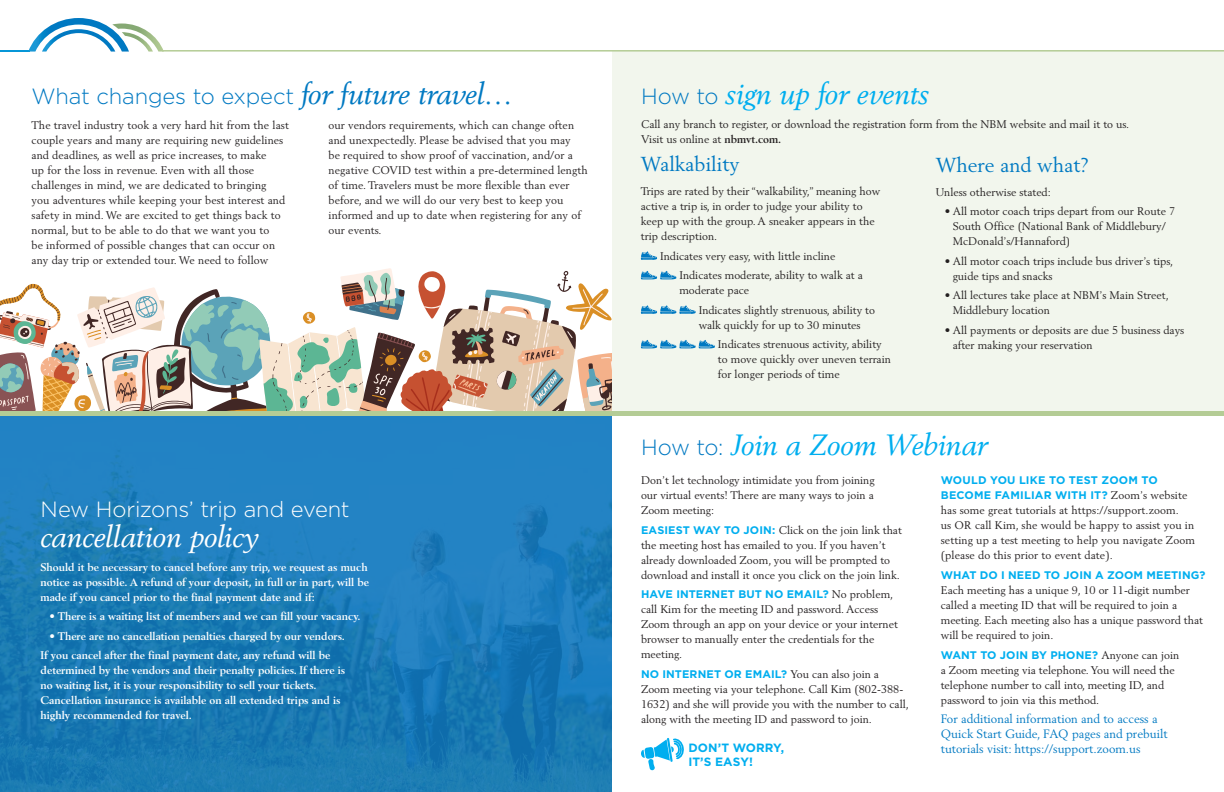
<style>
.page{position:relative;width:1224px;height:792px;background:#fff}
.page>*{position:absolute;margin:0;border:0;box-sizing:border-box;transform-origin:0 0}
.t1{font:italic 29px "Berling LT Std";letter-spacing:-.005em;color:#00aeef}
.t2{font:italic 29px "Berling LT Std";color:#fff}
.t3{font:300 22px "Gotham";letter-spacing:-.005em;color:#0079c2}
.t4{font:300 22px "Gotham";letter-spacing:-.01em;color:#fff}
.t5{font:20px "Berling LT Std";color:#0079c2}
.t6{font:12px/15px "Berling LT Std";color:#0079c2}
.t7{font:700 12px/14px "Gotham";color:#00aeef}
.t8{font:11px/15px "Berling LT Std";color:#231f20}
.t9{font:700 11px/15px "Berling LT Std";color:#fff}
.t10{font:700 11px/15px "Gotham";letter-spacing:.01em;color:#00aeef}
.s1{font-family:"Berling LT Std";font-weight:400;font-style:italic;font-size:29px}
.s2{font-family:"Gotham";font-weight:300;font-style:normal;font-size:22px;color:#0079c2}
.s3{font-weight:700}
.s4{font-family:"Gotham";font-weight:700;color:#00aeef}
.s5{font-family:"Berling LT Std";font-weight:400;color:#231f20}
</style>
<div class="page">
<div style="left:612px;top:52px;width:612px;height:360px;background:#f2f6ed"></div>
<div style="left:0;top:416px;width:612px;height:376px;background:linear-gradient(to bottom,#2484c6,#1676ae)"></div>
<svg style="left:641px;top:251px;width:16px;height:9px"></svg>
<svg style="left:641px;top:271px;width:35px;height:8px"></svg>
<svg style="left:641px;top:305px;width:55px;height:9px"></svg>
<svg style="left:641px;top:340px;width:74px;height:8px"></svg>
<svg style="left:641px;top:738px;width:43px;height:32px"></svg>
<svg style="left:0;top:268px;width:612px;height:144px"></svg>
<hr style="left:0;top:412px;width:1224px;height:4px;background:#b4cc95">
<hr style="left:0;top:50px;width:29px;height:2px;background:#0696d7">
<svg style="left:29px;top:18px;width:134px;height:34px"></svg>
<hr style="left:162px;top:50px;width:1062px;height:2px;background:#b4cc95">
<h2 class="t3" style="left:32px;top:84px;width:484px">What changes to expect <span class="s1">for future travel…</span></h2>
<p class="t8" style="left:32px;top:117px;width:259px">The travel industry took a very hard hit from the last couple years and many are requiring new guidelines and deadlines, as well as price increases, to make<br>up for the loss in revenue. Even with all those challenges in mind, we are dedicated to bringing<br>you adventures while keeping your best interest and safety in mind. We are excited to get things back to normal, but to be able to do that we want you to<br>be informed of possible changes that can occur on any day trip or extended tour. We need to follow</p>
<p class="t8" style="left:328px;top:117px;width:261px">our vendors requirements, which can change often and unexpectedly. Please be advised that you may<br>be required to show proof of vaccination, and/or a negative COVID test within a pre-determined length of time. Travelers must be more flexible than ever before, and we will do our very best to keep you informed and up to date when registering for any of our events.</p>
<h2 class="t4" style="left:41px;top:497px;width:311px">New Horizons’ trip and event</h2>
<h1 class="t2" style="left:41px;top:519px;width:220px">cancellation policy</h1>
<p class="t9" style="left:41px;top:559px;width:330px">Should it be necessary to cancel before any trip, we request as much notice as possible. A refund of your deposit, in full or in part, will be made if you cancel prior to the final payment date and if:</p>
<p class="t9" style="left:50px;top:609px;width:313px">• There is a waiting list of members and we can fill your vacancy.</p>
<p class="t9" style="left:41px;top:626px;width:306px;line-height:19.5px;text-indent:9px">• There are no cancellation penalties charged by our vendors.<br>If you cancel after the final payment date, any refund will be</p>
<p class="t9" style="left:41px;top:663px;width:306px">determined by the vendors and their penalty policies. If there is no waiting list, it is your responsibility to sell your tickets.<br>Cancellation insurance is available on all extended trips and is highly recommended for travel.</p>
<h1 class="t1" style="left:641px;top:76px;width:290px"><span class="s2">How to</span> sign up for events</h1>
<p class="t8" style="left:641px;top:116px;width:490px">Call any branch to register, or download the registration form from the NBM website and mail it to us.<br>Visit us online at <span class="s3">nbmvt.com.</span></p>
<h3 class="t5" style="left:936px;top:152px;width:155px">Where and what?</h3>
<p class="t8" style="left:936px;top:184px;width:117px">Unless otherwise stated:</p>
<p class="t8" style="left:953px;top:204px;width:224px;text-indent:-8px">• All motor coach trips depart from our Route 7<br>South Office (National Bank of Middlebury/<br>McDonald’s/Hannaford)</p>
<p class="t8" style="left:953px;top:253px;width:222px;text-indent:-8px">• All motor coach trips include bus driver’s tips, guide tips and snacks</p>
<p class="t8" style="left:953px;top:288px;width:218px;text-indent:-8px">• All lectures take place at NBM’s Main Street,<br>Middlebury location</p>
<p class="t8" style="left:953px;top:322px;width:233px;text-indent:-8px">• All payments or deposits are due 5 business days after making your reservation</p>
<h3 class="t5" style="left:641px;top:152px;width:100px">Walkability</h3>
<p class="t8" style="left:641px;top:184px;width:241px">Trips are rated by their “walkability,” meaning how active a trip is, in order to judge your ability to keep up with the group. A sneaker appears in the trip description.</p>
<p class="t8" style="left:679px;top:246px;width:185px;line-height:19.5px;text-indent:-19px">Indicates very easy, with little incline<br>Indicates moderate, ability to walk at a</p>
<p class="t8" style="left:699px;top:281px;width:178px;line-height:19.5px;text-indent:-19px">moderate pace<br>Indicates slightly strenuous, ability to</p>
<p class="t8" style="left:718px;top:315px;width:165px;line-height:19.5px;text-indent:-19px">walk quickly for up to 30 minutes<br>Indicates strenuous activity, ability</p>
<p class="t8" style="left:718px;top:352px;width:174px">to move quickly over uneven terrain for longer periods of time</p>
<h1 class="t1" style="left:641px;top:428px;width:348px"><span class="s2">How to:</span> Join a Zoom Webinar</h1>
<p class="t8" style="left:641px;top:473px;width:235px;text-align:justify">Don’t let technology intimidate you from joining our virtual events! There are many ways to join a Zoom meeting:</p>
<p class="t8" style="left:641px;top:522px;width:262px"><span class="s4">EASIEST WAY TO JOIN:</span> Click on the join link that the meeting host has emailed to you. If you haven’t already downloaded Zoom, you will be prompted to download and install it once you click on the join link.</p>
<p class="t10" style="left:641px;top:586px;width:254px">HAVE INTERNET BUT NO EMAIL? <span class="s5">No problem,</span></p>
<p class="t8" style="left:641px;top:602px;width:258px">call Kim for the meeting ID and password. Access Zoom through an app on your device or your internet browser to manually enter the credentials for the meeting.</p>
<p class="t10" style="left:641px;top:666px;width:240px">NO INTERNET OR EMAIL? <span class="s5">You can also join a</span></p>
<p class="t8" style="left:641px;top:681px;width:269px">Zoom meeting via your telephone. Call Kim (802-388-<br>1632) and she will provide you with the number to call, along with the meeting ID and password to join.</p>
<p class="t7" style="left:688px;top:740px;width:97px">DON’T WORRY,<br>IT’S EASY!</p>
<p class="t10" style="left:941px;top:473px;width:248px">WOULD YOU LIKE TO TEST ZOOM TO<br>BECOME FAMILIAR WITH IT? <span class="s5">Zoom’s website</span></p>
<p class="t8" style="left:941px;top:503px;width:256px">has some great tutorials at https://support.zoom.<br>us OR call Kim, she would be happy to assist you in setting up a test meeting to help you navigate Zoom (please do this prior to event date).</p>
<p class="t10" style="left:941px;top:567px;width:266px">WHAT DO I NEED TO JOIN A ZOOM MEETING?</p>
<p class="t8" style="left:941px;top:583px;width:264px">Each meeting has a unique 9, 10 or 11-digit number called a meeting ID that will be required to join a meeting. Each meeting also has a unique password that will be required to join.</p>
<p class="t10" style="left:941px;top:647px;width:240px">WANT TO JOIN BY PHONE? <span class="s5">Anyone can join</span></p>
<p class="t8" style="left:941px;top:662px;width:235px">a Zoom meeting via telephone. You will need the telephone number to call into, meeting ID, and password to join via this method.</p>
<p class="t6" style="left:941px;top:711px;width:228px">For additional information and to access a<br>Quick Start Guide, FAQ pages and prebuilt tutorials visit: https://support.zoom.us</p>
</div>
